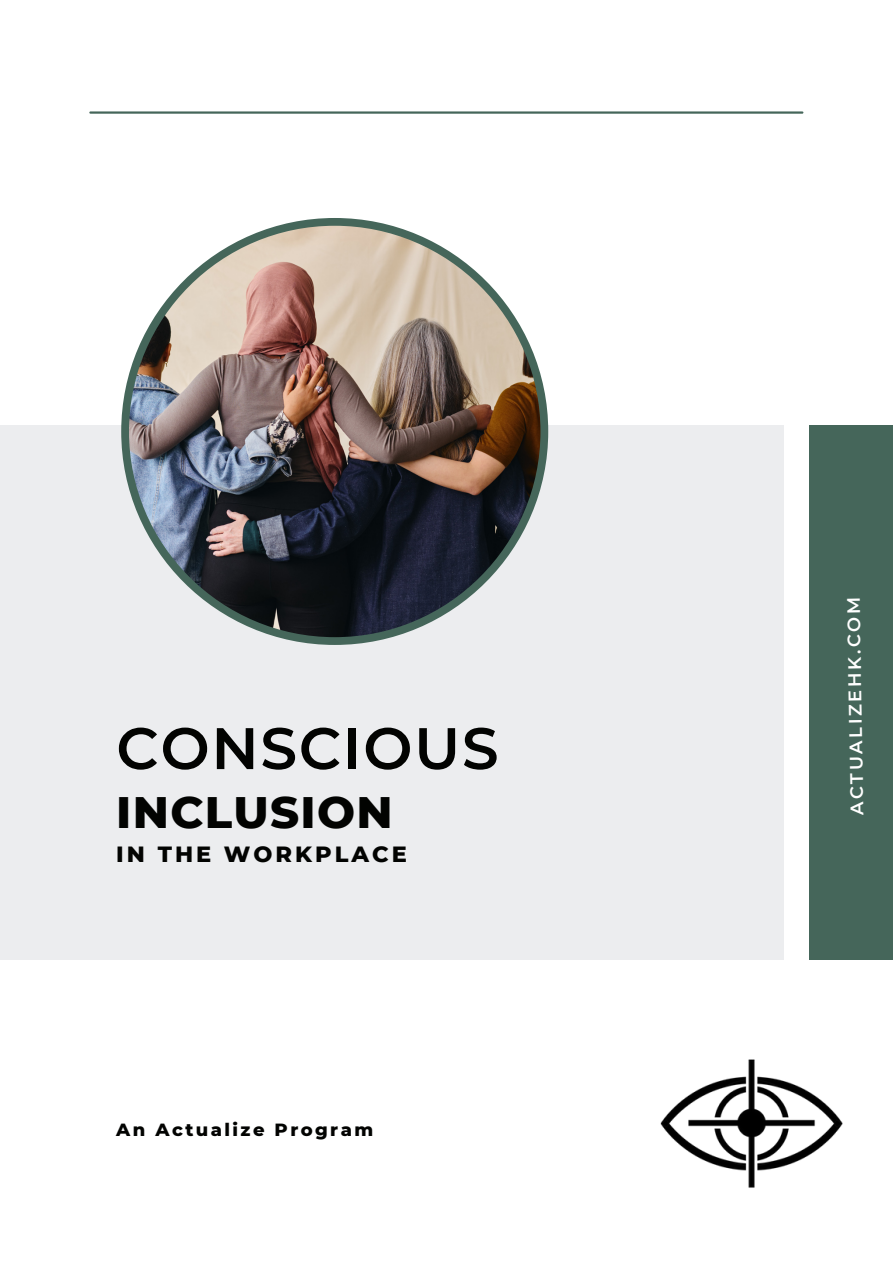
<style>
.page{position:relative;width:893px;height:1264px;background:#fff}
.page>*{position:absolute;margin:0;border:0;box-sizing:border-box;transform-origin:0 0}
.t1{font:600 58.5px "Montserrat";letter-spacing:.03em;color:#020301}
.t2{font:800 45px "Montserrat";letter-spacing:.03em;color:#020301}
.t3{font:800 22.5px "Montserrat";letter-spacing:.135em;color:#020301}
.t4{font:800 18px "Montserrat";letter-spacing:.135em;color:#020301}
.t5{font:600 18px "Montserrat";color:#fff}
</style>
<div class="page">
<div style="left:0;top:425px;width:783px;height:534px;background:#ecedef"></div>
<div style="left:809px;top:425px;width:83px;height:534px;background:#45665a"></div>
<img style="left:121px;top:218px;width:427px;height:427px">
<hr style="left:90px;top:111px;width:712px;height:3px;background:#45665a">
<img style="left:660px;top:1059px;width:182px;height:129px">
<h1 class="t1" style="left:116px;top:712px;width:384px">CONSCIOUS</h1>
<h2 class="t2" style="left:116px;top:785px;width:278px">INCLUSION</h2>
<p class="t3" style="left:116px;top:840px;width:292px">IN THE WORKPLACE</p>
<p class="t4" style="left:116px;top:1118px;width:258px">An Actualize Program</p>
<p class="t5" style="left:846px;top:815px;width:220px;rotate:-91deg">ACTUALIZEHK.COM</p>
</div>
